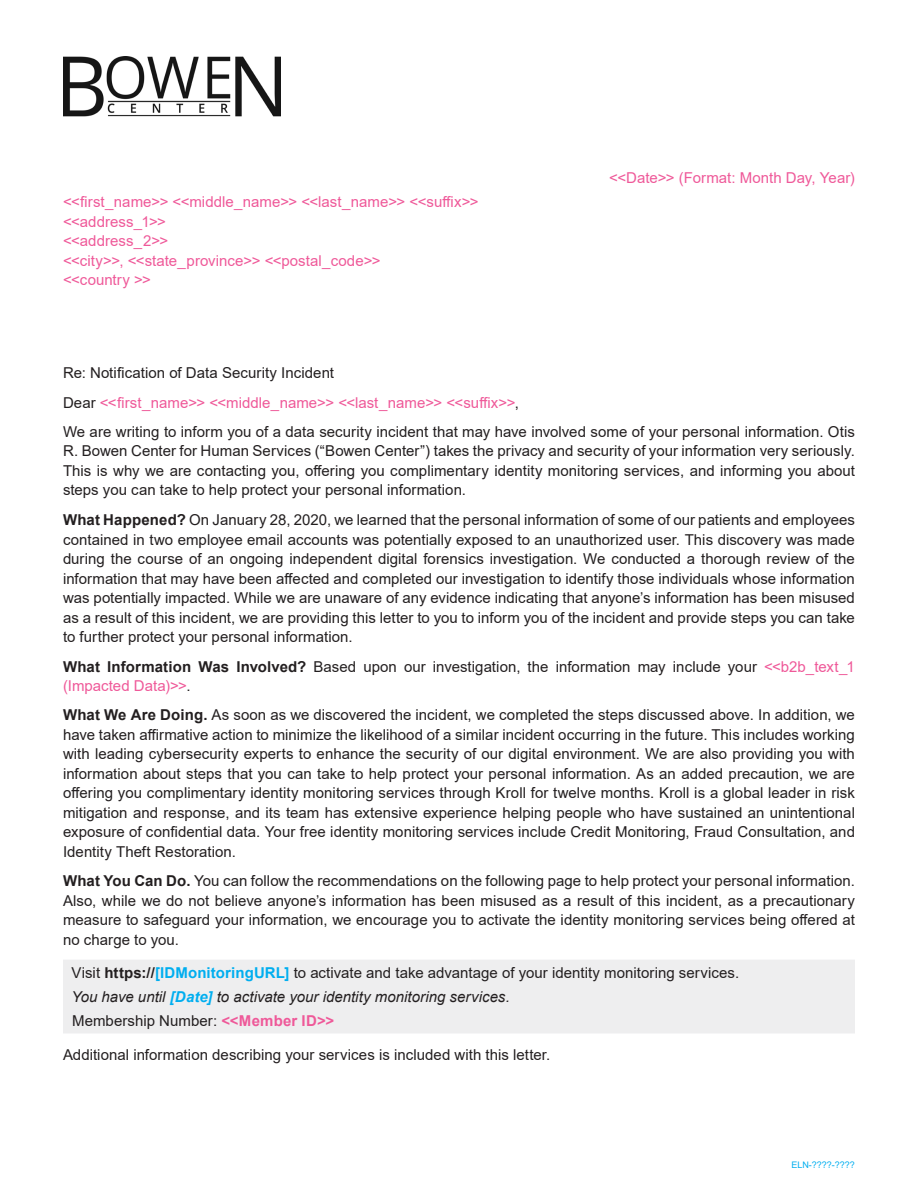
<style>
.page{position:relative;width:918px;height:1188px;background:#fff}
.page>*{position:absolute;margin:0;border:0;box-sizing:border-box;transform-origin:0 0}
.t1{font:15px/19.5px "Arial";letter-spacing:.005em;color:#231f20;text-align:justify}
.t2{font:15px/19.5px "Arial";color:#ef5999}
.t3{font:9px "Arial";color:#00aeef}
.s1{color:#ef5999}
.s2{font-weight:700}
.s3{font-weight:700;color:#00aeef}
.s4{font-style:italic}
.s5{font-weight:700;font-style:italic;color:#00aeef}
.s6{font-weight:700;color:#ef5999}
</style>
<div class="page">
<div style="left:63px;top:960px;width:792px;height:24px;background:#eeeeef"></div>
<div style="left:63px;top:983px;width:792px;height:25px;background:#eeeeef"></div>
<div style="left:63px;top:1006px;width:792px;height:27px;background:#eeeeef"></div>
<img style="left:63px;top:57px;width:218px;height:60px">
<p class="t2" style="left:63px;top:192px;width:417px">&lt;&lt;first_name&gt;&gt; &lt;&lt;middle_name&gt;&gt; &lt;&lt;last_name&gt;&gt; &lt;&lt;suffix&gt;&gt; &lt;&lt;address_1&gt;&gt;<br>&lt;&lt;address_2&gt;&gt;<br>&lt;&lt;city&gt;&gt;, &lt;&lt;state_province&gt;&gt; &lt;&lt;postal_code&gt;&gt;<br>&lt;&lt;country &gt;&gt;</p>
<p class="t2" style="left:609px;top:168px;width:247px">&lt;&lt;Date&gt;&gt; (Format: Month Day, Year)</p>
<p class="t1" style="left:63px;top:358px;width:793px;line-height:29.2px;text-align:left">Re: Notification of Data Security Incident<br>Dear <span class="s1">&lt;&lt;first_name&gt;&gt; &lt;&lt;middle_name&gt;&gt; &lt;&lt;last_name&gt;&gt; &lt;&lt;suffix&gt;&gt;</span>,<br>We are writing to inform you of a data security incident that may have involved some of your personal information. Otis</p>
<p class="t1" style="left:63px;top:441px;width:794px">R. Bowen Center for Human Services (“Bowen Center”) takes the privacy and security of your information very seriously.<br>This is why we are contacting you, offering you complimentary identity monitoring services, and informing you about steps you can take to help protect your personal information.</p>
<p class="t1" style="left:63px;top:510px;width:794px"><span class="s2">What Happened?</span> On January 28, 2020, we learned that the personal information of some of our patients and employees contained in two employee email accounts was potentially exposed to an unauthorized user. This discovery was made during the course of an ongoing independent digital forensics investigation. We conducted a thorough review of the information that may have been affected and completed our investigation to identify those individuals whose information was potentially impacted. While we are unaware of any evidence indicating that anyone’s information has been misused as a result of this incident, we are providing this letter to you to inform you of the incident and provide steps you can take to further protect your personal information.</p>
<p class="t1" style="left:63px;top:657px;width:793px"><span class="s2">What Information Was Involved?</span> Based upon our investigation, the information may include your <span class="s1">&lt;&lt;b2b_text_1 (Impacted Data)&gt;&gt;</span>.</p>
<p class="t1" style="left:63px;top:705px;width:794px"><span class="s2">What We Are Doing.</span> As soon as we discovered the incident, we completed the steps discussed above. In addition, we have taken affirmative action to minimize the likelihood of a similar incident occurring in the future. This includes working with leading cybersecurity experts to enhance the security of our digital environment. We are also providing you with information about steps that you can take to help protect your personal information. As an added precaution, we are offering you complimentary identity monitoring services through Kroll for twelve months. Kroll is a global leader in risk mitigation and response, and its team has extensive experience helping people who have sustained an unintentional exposure of confidential data. Your free identity monitoring services include Credit Monitoring, Fraud Consultation, and Identity Theft Restoration.</p>
<p class="t1" style="left:63px;top:871px;width:794px"><span class="s2">What You Can Do.</span> You can follow the recommendations on the following page to help protect your personal information.<br>Also, while we do not believe anyone’s information has been misused as a result of this incident, as a precautionary measure to safeguard your information, we encourage you to activate the identity monitoring services being offered at no charge to you.</p>
<p class="t1" style="left:72px;top:961px;width:669px;line-height:23.9px;text-align:left">Visit <span class="s2">https://</span><span class="s3">[IDMonitoringURL]</span> to activate and take advantage of your identity monitoring services.<br><span class="s4">You have until</span> <span class="s5">[Date]</span> <span class="s4">to activate your identity monitoring services.<br></span>Membership Number: <span class="s6">&lt;&lt;Member ID&gt;&gt;</span></p>
<p class="t1" style="left:63px;top:1045px;width:489px">Additional information describing your services is included with this letter.</p>
<p class="t3" style="left:791px;top:1158px;width:65px">ELN-????-????</p>
</div>
